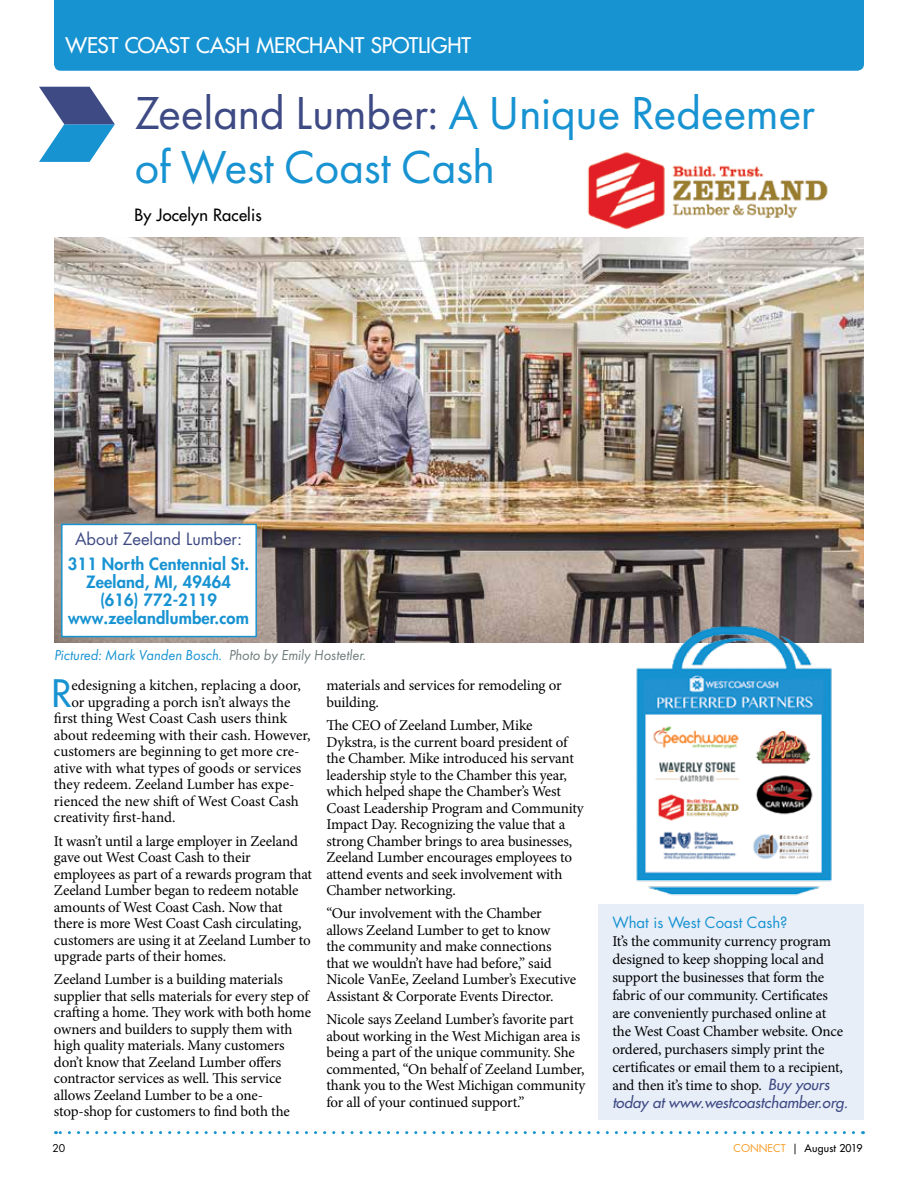
<style>
.page{position:relative;width:918px;height:1188px;background:#fff}
.page>*{position:absolute;margin:0;border:0;box-sizing:border-box;transform-origin:0 0}
.t1{font:48px/54px "Futura PT";letter-spacing:-.01em;color:#1893d2}
.t2{font:36.9px "Futura";color:#1893d2}
.t3{font:21px "Futura";letter-spacing:-.005em;color:#fff}
.t4{font:800 16.5px/18px "Futura";letter-spacing:.01em;color:#1893d2;text-align:center}
.t5{font:16.5px "Futura";color:#3e4a84}
.t6{font:16.5px "Futura";letter-spacing:.01em;color:#000}
.t7{font:15px/16.5px "Minion Pro";letter-spacing:-.01em;color:#000}
.t8{font:italic 15px "Futura PT";color:#1893d2;scale:.96 1}
.t9{font:italic 15px "Futura";color:#3e4a84}
.t10{font:15px "Futura";color:#1893d2}
.t11{font:10.5px "Futura";letter-spacing:.02em;color:#000}
.t12{font:10.5px "Futura";color:#000}
.s1{color:#3e4a84}
.s2{color:#707c7c}
.s3{font-family:"Futura";font-style:italic;color:#3e4a84}
.s4{color:#f99c25}
.s5{font-style:inherit}
</style>
<div class="page">
<div style="left:54px;top:0;width:810px;height:71px;background:#1893d2"></div>
<div style="left:598px;top:904px;width:266px;height:216px;background:#e7eef8"></div>
<img style="left:54px;top:238px;width:810px;height:405px">
<div style="left:61px;top:524px;width:196px;height:113px;background:#fff;border:2px solid #1893d2"></div>
<img style="left:634px;top:624px;width:199px;height:272px">
<svg style="left:39px;top:87px;width:76px;height:75px"></svg>
<svg style="left:56px;top:1131px;width:798px;height:3px"></svg>
<img style="left:587px;top:152px;width:241px;height:77px">
<h3 class="t3" style="left:66px;top:33px;width:407px">WEST COAST CASH MERCHANT SPOTLIGHT</h3>
<h1 class="t1" style="left:135px;top:86px;width:682px"><span class="s1">Zeeland Lumber:</span> A Unique Redeemer of West Coast Cash</h1>
<p class="t6" style="left:135px;top:205px;width:129px">By Jocelyn Racelis</p>
<p class="t5" style="left:75px;top:529px;width:169px">About Zeeland Lumber:</p>
<p class="t4" style="left:68px;top:555px;width:183px">311 North Centennial St.<br>Zeeland, MI, 49464 (616) 772-2119 www.zeelandlumber.com</p>
<p class="t8" style="left:54px;top:646px;width:326px">Pictured: Mark Vanden Bosch. <span class="s2">Photo by Emily Hostetler.</span></p>
<h2 class="t2" style="left:51px;top:670px;width:22px">R</h2>
<p class="t7" style="left:71px;top:677px;width:231px">edesigning a kitchen, replacing a door,</p>
<p class="t7" style="left:71px;top:694px;width:221px">or upgrading a porch isn’t always the</p>
<p class="t7" style="left:54px;top:710px;width:235px">first thing West Coast Cash users think</p>
<p class="t7" style="left:54px;top:727px;width:258px">about redeeming with their cash. However,</p>
<p class="t7" style="left:54px;top:743px;width:247px">customers are beginning to get more cre-</p>
<p class="t7" style="left:54px;top:760px;width:249px">ative with what types of goods or services</p>
<p class="t7" style="left:54px;top:776px;width:242px">they redeem. Zeeland Lumber has expe-</p>
<p class="t7" style="left:54px;top:793px;width:246px">rienced the new shift of West Coast Cash</p>
<p class="t7" style="left:54px;top:809px;width:123px">creativity first-hand.</p>
<p class="t7" style="left:54px;top:833px;width:260px">It wasn’t until a large employer in Zeeland gave out West Coast Cash to their employees as part of a rewards program that Zeeland Lumber began to redeem notable amounts of West Coast Cash. Now that there is more West Coast Cash circulating, customers are using it at Zeeland Lumber to upgrade parts of their homes.</p>
<p class="t7" style="left:54px;top:971px;width:259px">Zeeland Lumber is a building materials supplier that sells materials for every step of crafting a home. They work with both home owners and builders to supply them with high quality materials. Many customers don’t know that Zeeland Lumber offers contractor services as well. This service allows Zeeland Lumber to be a one&shy;stop-shop for customers to find both the</p>
<p class="t7" style="left:326px;top:677px;width:237px">materials and services for remodeling or building.</p>
<p class="t7" style="left:326px;top:717px;width:259px">The CEO of Zeeland Lumber, Mike Dykstra, is the current board president of the Chamber. Mike introduced his servant leadership style to the Chamber this year, which helped shape the Chamber’s West Coast Leadership Program and Community Impact Day. Recognizing the value that a strong Chamber brings to area businesses, Zeeland Lumber encourages employees to attend events and seek involvement with Chamber networking.</p>
<p class="t7" style="left:326px;top:905px;width:251px">“Our involvement with the Chamber allows Zeeland Lumber to get to know<br>the community and make connections that we wouldn’t have had before,” said Nicole VanEe, Zeeland Lumber’s Executive Assistant &amp; Corporate Events Director.</p>
<p class="t7" style="left:326px;top:1011px;width:260px">Nicole says Zeeland Lumber’s favorite part about working in the West Michigan area is being a part of the unique community. She commented, “On behalf of Zeeland Lumber, thank you to the West Michigan community for all of your continued support.”</p>
<p class="t10" style="left:612px;top:913px;width:177px">What is West Coast Cash?</p>
<p class="t7" style="left:612px;top:932px;width:232px;line-height:18px">It’s the community currency program designed to keep shopping local and support the businesses that form the fabric of our community. Certificates are conveniently purchased online at the West Coast Chamber website. Once ordered, purchasers simply print the certificates or email them to a recipient, and then it’s time to shop. <span class="s3">Buy yours</span></p>
<p class="t9" style="left:612px;top:1093px;width:237px">today at www.westcoastchamber.org.</p>
<p class="t12" style="left:52px;top:1142px;width:14px">20</p>
<p class="t11" style="left:733px;top:1142px;width:131px"><span class="s4">CONNECT</span> <span class="s5">|</span> August 2019</p>
</div>
